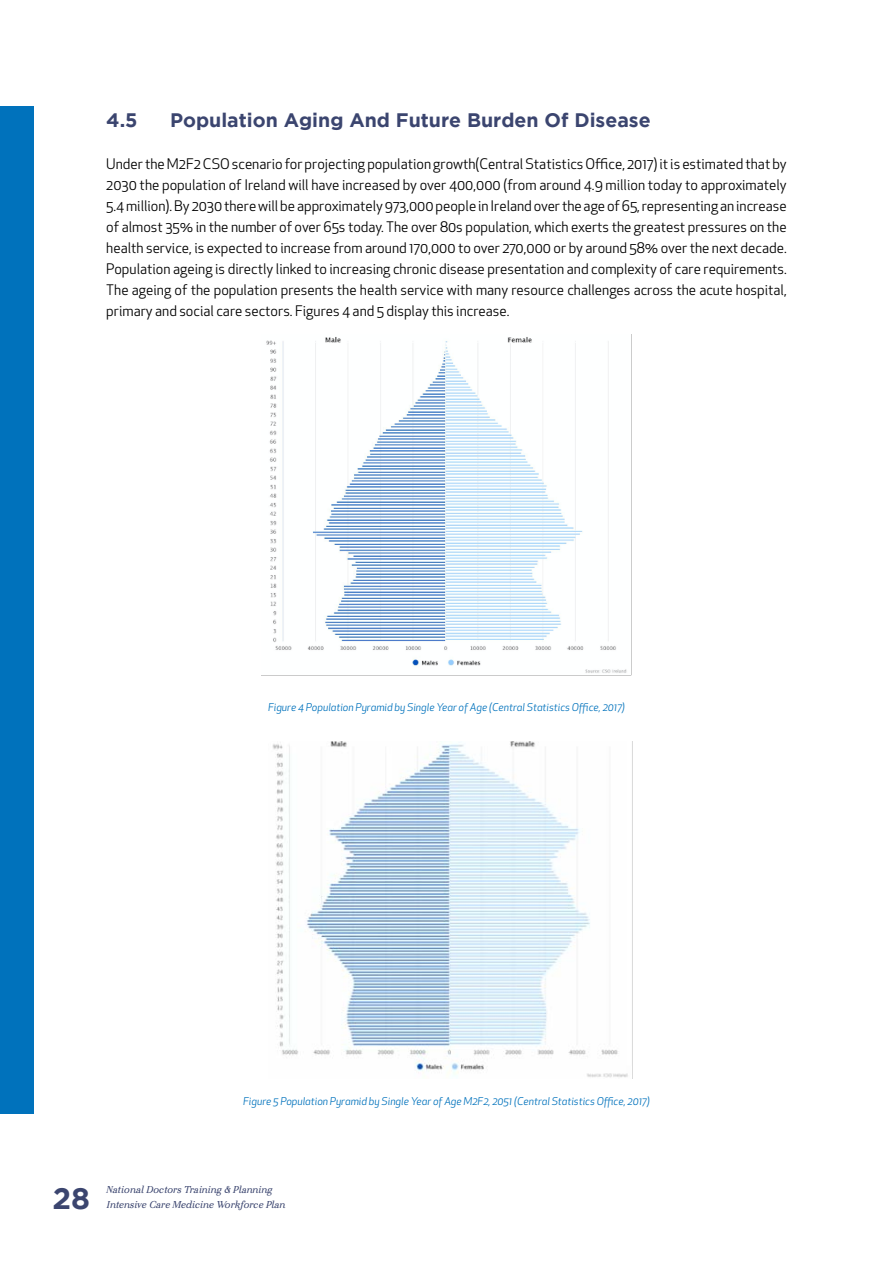
<style>
.page{position:relative;width:893px;height:1263px;background:#fff}
.page>*{position:absolute;margin:0;border:0;box-sizing:border-box;transform-origin:0 0}
.t1{font:700 30px "Gotham HTF";color:#3b456f}
.t2{font:700 19.5px "Gotham HTF";color:#3b456f}
.t3{font:14.25px/21px "Apex New";color:#000;text-align:justify}
.t4{font:italic 10.5px "Apex New";color:#0072bc}
.t5{font:italic 10.5px/15px "Otama Text";letter-spacing:-.005em;color:#3b456f}
</style>
<div class="page">
<div style="left:0;top:106px;width:34px;height:1008px;background:#0072bc"></div>
<img style="left:261px;top:337px;width:370px;height:339px">
<img style="left:272px;top:741px;width:361px;height:338px">
<h2 class="t2" style="left:106px;top:109px;width:33px">4.5</h2>
<h2 class="t2" style="left:170px;top:109px;width:482px">Population Aging And Future Burden Of Disease</h2>
<p class="t3" style="left:106px;top:154px;width:682px">Under the M2F2 CSO scenario for projecting population growth(Central Statistics Office, 2017) it is estimated that by 2030 the population of Ireland will have increased by over 400,000 (from around 4.9 million today to approximately 5.4 million). By 2030 there will be approximately 973,000 people in Ireland over the age of 65, representing an increase of almost 35% in the number of over 65s today. The over 80s population, which exerts the greatest pressures on the health service, is expected to increase from around 170,000 to over 270,000 or by around 58% over the next decade.<br>Population ageing is directly linked to increasing chronic disease presentation and complexity of care requirements.<br>The ageing of the population presents the health service with many resource challenges across the acute hospital, primary and social care sectors. Figures 4 and 5 display this increase.</p>
<p class="t4" style="left:268px;top:700px;width:358px">Figure 4 Population Pyramid by Single Year of Age (Central Statistics Office, 2017)</p>
<p class="t4" style="left:243px;top:1094px;width:408px">Figure 5 Population Pyramid by Single Year of Age M2F2, 2051 (Central Statistics Office, 2017)</p>
<h1 class="t1" style="left:53px;top:1181px;width:39px">28</h1>
<p class="t5" style="left:106px;top:1182px;width:180px">National Doctors Training &amp; Planning<br>Intensive Care Medicine Workforce Plan</p>
</div>
